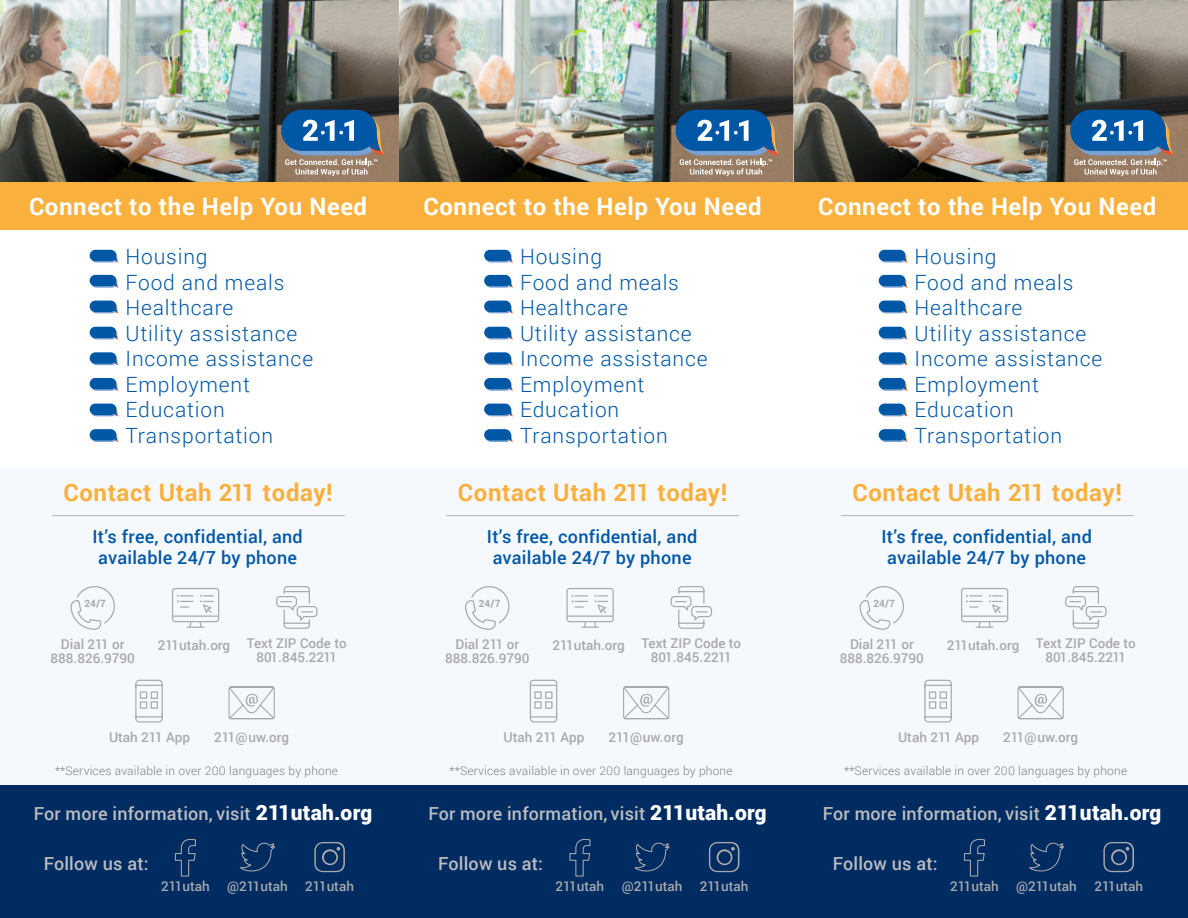
<style>
.page{position:relative;width:1188px;height:918px;background:#fff}
.page>*{position:absolute;margin:0;border:0;box-sizing:border-box;transform-origin:0 0}
.t1{font:700 24px "Roboto";letter-spacing:.025em;color:#fff}
.t2{font:700 24px "Roboto";letter-spacing:.025em;color:#fab03d}
.t3{font:300 21px "Roboto";letter-spacing:.04em;color:#0057a6}
.t4{font:500 18px "Roboto";letter-spacing:.01em;color:#bcbdc0}
.t5{font:500 18px "Roboto";letter-spacing:.015em;color:#0057a6}
.t6{font:500 13.5px "Roboto";color:#a8a9ad}
.t7{font:300 12px "Roboto";letter-spacing:.015em;color:#808285}
.t8{font:700 9.9px "Roboto";color:#a8a9ad}
.s1{font-size:10.2px}
.s2{font-weight:900;font-size:21px;color:#fff}
</style>
<div class="page">
<img style="left:793px;top:0;width:395px;height:182px">
<svg style="left:1070px;top:110px;width:103px;height:66px;background:#597a98"></svg>
<img style="left:399px;top:0;width:394px;height:182px">
<svg style="left:676px;top:110px;width:103px;height:66px;background:#597a98"></svg>
<img style="left:0;top:0;width:399px;height:182px">
<svg style="left:281px;top:110px;width:103px;height:66px;background:#597a98"></svg>
<div style="left:0;top:182px;width:1188px;height:48px;background:#fab03d"></div>
<div style="left:0;top:468px;width:1188px;height:325px;background:#f5f8fc"></div>
<div style="left:0;top:785px;width:1188px;height:133px;background:#002c62"></div>
<svg style="left:879px;top:250px;width:29px;height:13px"></svg>
<svg style="left:879px;top:275px;width:29px;height:13px"></svg>
<svg style="left:879px;top:301px;width:29px;height:12px"></svg>
<svg style="left:879px;top:327px;width:29px;height:13px"></svg>
<svg style="left:879px;top:352px;width:29px;height:13px"></svg>
<svg style="left:879px;top:378px;width:29px;height:13px"></svg>
<svg style="left:879px;top:404px;width:29px;height:12px"></svg>
<svg style="left:879px;top:429px;width:29px;height:13px"></svg>
<svg style="left:1017px;top:686px;width:47px;height:34px"></svg>
<svg style="left:1065px;top:586px;width:42px;height:43px"></svg>
<svg style="left:961px;top:588px;width:47px;height:40px"></svg>
<svg style="left:859px;top:586px;width:45px;height:44px"></svg>
<svg style="left:924px;top:679px;width:28px;height:44px"></svg>
<svg style="left:964px;top:838px;width:21px;height:39px"></svg>
<svg style="left:1029px;top:842px;width:35px;height:30px"></svg>
<svg style="left:1103px;top:842px;width:31px;height:30px"></svg>
<hr style="left:841px;top:515px;width:293px;height:1px;background:#bcbdc0">
<svg style="left:484px;top:250px;width:29px;height:13px"></svg>
<svg style="left:484px;top:275px;width:29px;height:13px"></svg>
<svg style="left:484px;top:301px;width:29px;height:12px"></svg>
<svg style="left:484px;top:327px;width:29px;height:13px"></svg>
<svg style="left:484px;top:352px;width:29px;height:13px"></svg>
<svg style="left:484px;top:378px;width:29px;height:13px"></svg>
<svg style="left:484px;top:404px;width:29px;height:12px"></svg>
<svg style="left:484px;top:429px;width:29px;height:13px"></svg>
<svg style="left:623px;top:686px;width:47px;height:34px"></svg>
<svg style="left:670px;top:586px;width:42px;height:43px"></svg>
<svg style="left:566px;top:588px;width:48px;height:40px"></svg>
<svg style="left:465px;top:586px;width:45px;height:44px"></svg>
<svg style="left:529px;top:679px;width:29px;height:44px"></svg>
<svg style="left:569px;top:838px;width:22px;height:39px"></svg>
<svg style="left:634px;top:842px;width:36px;height:30px"></svg>
<svg style="left:709px;top:842px;width:30px;height:30px"></svg>
<hr style="left:447px;top:515px;width:292px;height:1px;background:#bcbdc0">
<svg style="left:90px;top:250px;width:29px;height:13px"></svg>
<svg style="left:90px;top:275px;width:29px;height:13px"></svg>
<svg style="left:90px;top:301px;width:29px;height:12px"></svg>
<svg style="left:90px;top:327px;width:29px;height:13px"></svg>
<svg style="left:90px;top:352px;width:29px;height:13px"></svg>
<svg style="left:90px;top:378px;width:29px;height:13px"></svg>
<svg style="left:90px;top:404px;width:29px;height:12px"></svg>
<svg style="left:90px;top:429px;width:29px;height:13px"></svg>
<svg style="left:228px;top:686px;width:47px;height:34px"></svg>
<svg style="left:276px;top:586px;width:42px;height:43px"></svg>
<svg style="left:172px;top:588px;width:47px;height:40px"></svg>
<svg style="left:70px;top:586px;width:45px;height:44px"></svg>
<svg style="left:135px;top:679px;width:28px;height:44px"></svg>
<svg style="left:174px;top:838px;width:22px;height:39px"></svg>
<svg style="left:240px;top:842px;width:35px;height:30px"></svg>
<svg style="left:314px;top:842px;width:31px;height:30px"></svg>
<hr style="left:52px;top:515px;width:293px;height:1px;background:#bcbdc0">
<p class="t1" style="left:29px;top:190px;width:340px">Connect to the Help You Need</p>
<p class="t1" style="left:424px;top:190px;width:340px">Connect to the Help You Need</p>
<p class="t1" style="left:818px;top:190px;width:340px">Connect to the Help You Need</p>
<p class="t3" style="left:125px;top:242px;width:84px">Housing</p>
<p class="t3" style="left:125px;top:268px;width:160px">Food and meals</p>
<p class="t3" style="left:125px;top:293px;width:109px">Healthcare</p>
<p class="t3" style="left:125px;top:319px;width:173px">Utility assistance</p>
<p class="t3" style="left:125px;top:344px;width:189px">Income assistance</p>
<p class="t3" style="left:125px;top:370px;width:126px">Employment</p>
<p class="t3" style="left:125px;top:395px;width:101px">Education</p>
<p class="t3" style="left:125px;top:421px;width:149px">Transportation</p>
<p class="t3" style="left:520px;top:242px;width:84px">Housing</p>
<p class="t3" style="left:520px;top:268px;width:160px">Food and meals</p>
<p class="t3" style="left:520px;top:293px;width:109px">Healthcare</p>
<p class="t3" style="left:520px;top:319px;width:173px">Utility assistance</p>
<p class="t3" style="left:520px;top:344px;width:189px">Income assistance</p>
<p class="t3" style="left:520px;top:370px;width:126px">Employment</p>
<p class="t3" style="left:520px;top:395px;width:101px">Education</p>
<p class="t3" style="left:520px;top:421px;width:149px">Transportation</p>
<p class="t3" style="left:915px;top:242px;width:84px">Housing</p>
<p class="t3" style="left:915px;top:268px;width:160px">Food and meals</p>
<p class="t3" style="left:915px;top:293px;width:109px">Healthcare</p>
<p class="t3" style="left:915px;top:319px;width:173px">Utility assistance</p>
<p class="t3" style="left:915px;top:344px;width:189px">Income assistance</p>
<p class="t3" style="left:915px;top:370px;width:126px">Employment</p>
<p class="t3" style="left:915px;top:395px;width:101px">Education</p>
<p class="t3" style="left:915px;top:421px;width:149px">Transportation</p>
<p class="t2" style="left:63px;top:476px;width:271px">Contact Utah 211 today!</p>
<p class="t2" style="left:458px;top:476px;width:271px">Contact Utah 211 today!</p>
<p class="t2" style="left:853px;top:476px;width:271px">Contact Utah 211 today!</p>
<p class="t5" style="left:92px;top:523px;width:212px">It’s free, confidential, and</p>
<p class="t5" style="left:98px;top:544px;width:200px">available 24/7 by phone</p>
<p class="t5" style="left:487px;top:523px;width:212px">It’s free, confidential, and</p>
<p class="t5" style="left:493px;top:544px;width:200px">available 24/7 by phone</p>
<p class="t5" style="left:881px;top:523px;width:212px">It’s free, confidential, and</p>
<p class="t5" style="left:887px;top:544px;width:200px">available 24/7 by phone</p>
<p class="t8" style="left:84px;top:596px;width:23px">24<span class="s1">/</span>7</p>
<p class="t6" style="left:61px;top:634px;width:65px">Dial 211 or</p>
<p class="t6" style="left:51px;top:648px;width:86px">888.826.9790</p>
<p class="t6" style="left:158px;top:635px;width:74px">211utah.org</p>
<p class="t6" style="left:247px;top:633px;width:101px">Text ZIP Code to</p>
<p class="t6" style="left:256px;top:648px;width:82px">801.845.2211</p>
<p class="t8" style="left:479px;top:596px;width:23px">24<span class="s1">/</span>7</p>
<p class="t6" style="left:455px;top:634px;width:65px">Dial 211 or</p>
<p class="t6" style="left:445px;top:648px;width:86px">888.826.9790</p>
<p class="t6" style="left:552px;top:635px;width:74px">211utah.org</p>
<p class="t6" style="left:641px;top:633px;width:101px">Text ZIP Code to</p>
<p class="t6" style="left:651px;top:648px;width:82px">801.845.2211</p>
<p class="t8" style="left:873px;top:596px;width:23px">24<span class="s1">/</span>7</p>
<p class="t6" style="left:850px;top:634px;width:65px">Dial 211 or</p>
<p class="t6" style="left:840px;top:648px;width:86px">888.826.9790</p>
<p class="t6" style="left:947px;top:635px;width:74px">211utah.org</p>
<p class="t6" style="left:1036px;top:633px;width:101px">Text ZIP Code to</p>
<p class="t6" style="left:1045px;top:648px;width:82px">801.845.2211</p>
<p class="t6" style="left:109px;top:727px;width:82px">Utah 211 App</p>
<p class="t6" style="left:214px;top:728px;width:77px">211@uw.org</p>
<p class="t6" style="left:504px;top:727px;width:82px">Utah 211 App</p>
<p class="t6" style="left:609px;top:728px;width:77px">211@uw.org</p>
<p class="t6" style="left:898px;top:727px;width:82px">Utah 211 App</p>
<p class="t6" style="left:1003px;top:728px;width:77px">211@uw.org</p>
<p class="t7" style="left:55px;top:762px;width:285px">**Services available in over 200 languages by phone</p>
<p class="t4" style="left:34px;top:801px;width:340px">For more information, visit <span class="s2">211utah.org</span></p>
<p class="t4" style="left:44px;top:851px;width:106px">Follow us at:</p>
<p class="t6" style="left:161px;top:876px;width:50px">211utah</p>
<p class="t6" style="left:227px;top:876px;width:62px">@211utah</p>
<p class="t6" style="left:305px;top:876px;width:50px">211utah</p>
<p class="t7" style="left:450px;top:762px;width:285px">**Services available in over 200 languages by phone</p>
<p class="t4" style="left:428px;top:801px;width:340px">For more information, visit <span class="s2">211utah.org</span></p>
<p class="t4" style="left:438px;top:851px;width:106px">Follow us at:</p>
<p class="t6" style="left:556px;top:876px;width:50px">211utah</p>
<p class="t6" style="left:622px;top:876px;width:62px">@211utah</p>
<p class="t6" style="left:700px;top:876px;width:50px">211utah</p>
<p class="t7" style="left:844px;top:762px;width:285px">**Services available in over 200 languages by phone</p>
<p class="t4" style="left:823px;top:801px;width:340px">For more information, visit <span class="s2">211utah.org</span></p>
<p class="t4" style="left:833px;top:851px;width:106px">Follow us at:</p>
<p class="t6" style="left:950px;top:876px;width:50px">211utah</p>
<p class="t6" style="left:1016px;top:876px;width:62px">@211utah</p>
<p class="t6" style="left:1094px;top:876px;width:50px">211utah</p>
</div>
